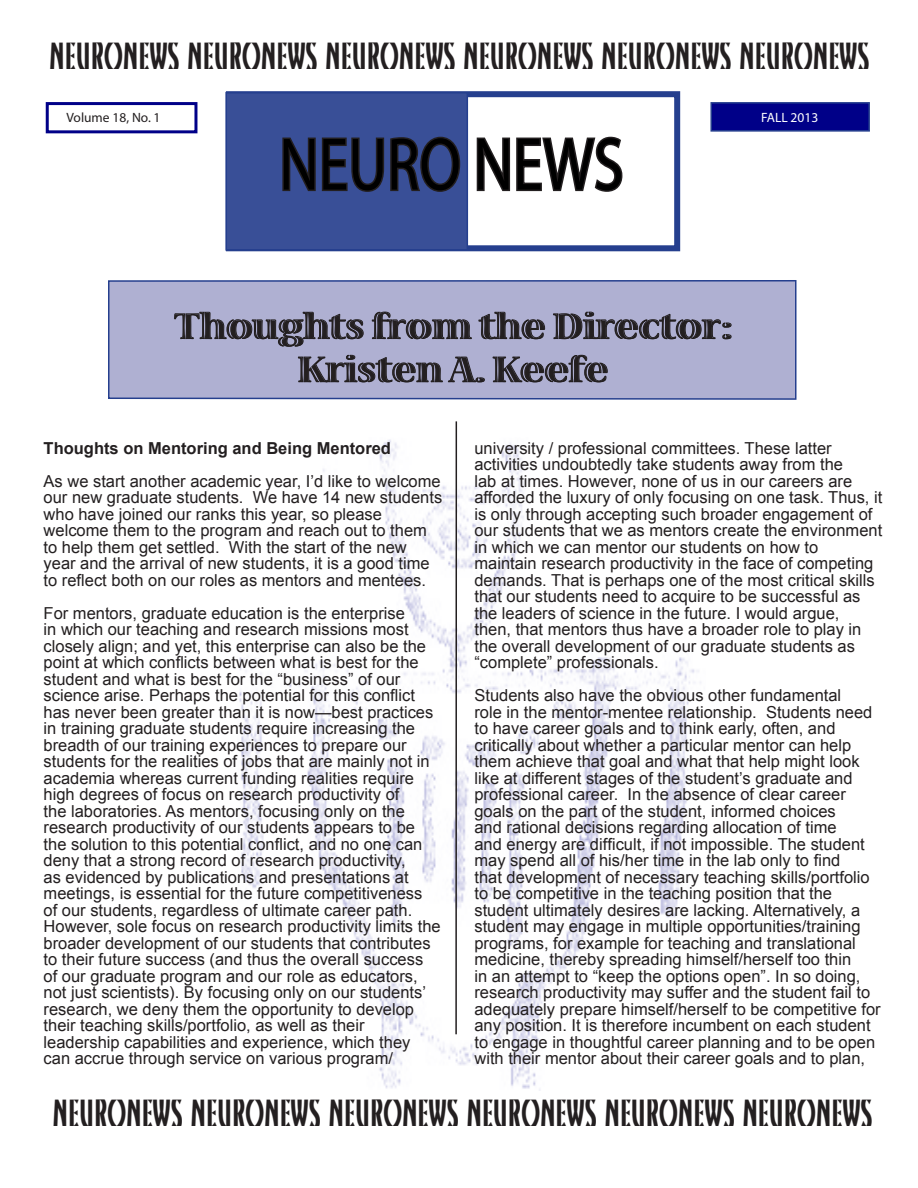
<style>
.page{position:relative;width:918px;height:1188px;background:#fff}
.page>*{position:absolute;margin:0;border:0;box-sizing:border-box;transform-origin:0 0}
.t1{font:75px "Myriad Pro";color:#000;scale:.8 1}
.t2{font:37.5px "Kino";color:#231f20;scale:.8 1}
.t3{font:700 36px "Viva Std";color:#231f20}
.t4{font:16.5px/16.5px "Arial";color:#231f20}
.t5{font:700 16.5px "Arial";color:#231f20}
.t6{font:13.5px "Myriad Pro";color:#231f20}
.t7{font:13.5px "Myriad Pro";color:#fff}
</style>
<div class="page">
<img style="left:239px;top:438px;width:462px;height:652px">
<div style="left:46px;top:102px;width:151px;height:31px;background:#fff;border:3px solid #008"></div>
<div style="left:226px;top:91px;width:454px;height:160px;background:#fff;border:6px solid #253f8e"></div>
<div style="left:225px;top:92px;width:243px;height:159px;background:#394f97;border:2px solid #253f8e"></div>
<svg style="left:282px;top:136px;width:179px;height:56px"></svg>
<svg style="left:476px;top:136px;width:147px;height:56px"></svg>
<svg style="left:62px;top:102px;width:99px;height:32px"></svg>
<div style="left:710px;top:102px;width:160px;height:30px;background:#008;border:2px solid #253f8e"></div>
<div style="left:108px;top:280px;width:689px;height:120px;background:#afb0d2"></div>
<svg style="left:174px;top:280px;width:558px;height:120px;background:#9e9fbf"></svg>
<hr style="left:455px;top:421px;width:2px;height:613px;background:#231f20">
<p class="t2" style="left:49px;top:35px;width:1027px">NEURONEWS NEURONEWS NEURONEWS NEURONEWS NEURONEWS NEURONEWS</p>
<p class="t6" style="left:67px;top:110px;width:96px">Volume 18, No. 1</p>
<p class="t1" style="left:279px;top:118px;width:432px">NEURO NEWS</p>
<p class="t7" style="left:761px;top:109px;width:59px">FALL 2013</p>
<p class="t3" style="left:174px;top:308px;width:559px">Thoughts from the Director:</p>
<p class="t3" style="left:298px;top:351px;width:312px">Kristen A. Keefe</p>
<p class="t5" style="left:44px;top:437px;width:349px">Thoughts on Mentoring and Being Mentored</p>
<p class="t4" style="left:44px;top:473px;width:400px">As we start another academic year, I’d like to welcome our new graduate students. We have 14 new students who have joined our ranks this year, so please welcome them to the program and reach out to them to help them get settled. With the start of the new year and the arrival of new students, it is a good time to reflect both on our roles as mentors and mentees.</p>
<p class="t4" style="left:44px;top:605px;width:399px">For mentors, graduate education is the enterprise<br>in which our teaching and research missions most closely align; and yet, this enterprise can also be the point at which conflicts between what is best for the student and what is best for the “business” of our science arise. Perhaps the potential for this conflict has never been greater than it is now—best practices in training graduate students require increasing the breadth of our training experiences to prepare our students for the realities of jobs that are mainly not in academia whereas current funding realities require high degrees of focus on research productivity of<br>the laboratories. As mentors, focusing only on the research productivity of our students appears to be the solution to this potential conflict, and no one can deny that a strong record of research productivity,<br>as evidenced by publications and presentations at meetings, is essential for the future competitiveness<br>of our students, regardless of ultimate career path.<br>However, sole focus on research productivity limits the broader development of our students that contributes to their future success (and thus the overall success of our graduate program and our role as educators, not just scientists). By focusing only on our students’ research, we deny them the opportunity to develop their teaching skills/portfolio, as well as their leadership capabilities and experience, which they can accrue through service on various program/</p>
<p class="t4" style="left:474px;top:440px;width:409px">university / professional committees. These latter activities undoubtedly take students away from the<br>lab at times. However, none of us in our careers are afforded the luxury of only focusing on one task. Thus, it is only through accepting such broader engagement of our students that we as mentors create the environment in which we can mentor our students on how to maintain research productivity in the face of competing demands. That is perhaps one of the most critical skills that our students need to acquire to be successful as the leaders of science in the future. I would argue,<br>then, that mentors thus have a broader role to play in the overall development of our graduate students as “complete” professionals.</p>
<p class="t4" style="left:474px;top:687px;width:408px">Students also have the obvious other fundamental<br>role in the mentor-mentee relationship. Students need to have career goals and to think early, often, and critically about whether a particular mentor can help them achieve that goal and what that help might look like at different stages of the student’s graduate and professional career. In the absence of clear career goals on the part of the student, informed choices<br>and rational decisions regarding allocation of time<br>and energy are difficult, if not impossible. The student may spend all of his/her time in the lab only to find<br>that development of necessary teaching skills/portfolio to be competitive in the teaching position that the student ultimately desires are lacking. Alternatively, a student may engage in multiple opportunities/training programs, for example for teaching and translational medicine, thereby spreading himself/herself too thin<br>in an attempt to “keep the options open”. In so doing, research productivity may suffer and the student fail to adequately prepare himself/herself to be competitive for any position. It is therefore incumbent on each student to engage in thoughtful career planning and to be open with their mentor about their career goals and to plan,</p>
<p class="t2" style="left:52px;top:1092px;width:1027px">NEURONEWS NEURONEWS NEURONEWS NEURONEWS NEURONEWS NEURONEWS</p>
</div>
